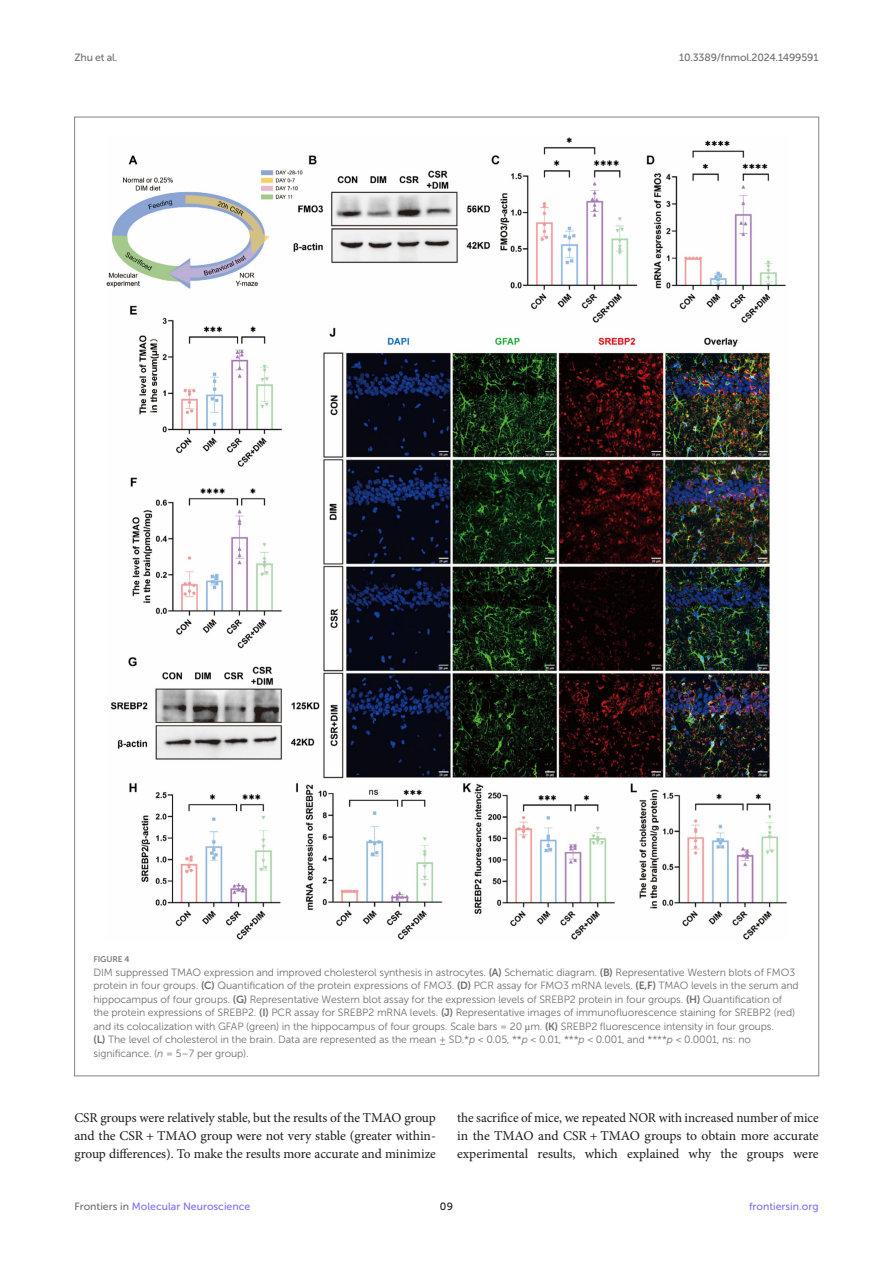
<style>
.page{position:relative;width:893px;height:1263px;background:#fff}
.page>*{position:absolute;margin:0;border:0;box-sizing:border-box;transform-origin:0 0}
.TEXT{font:13.5px/18px "Minion Pro";letter-spacing:-.005em;color:#1b1c1b;text-align:justify}
.FIG_LEG{font:10.5px/13.5px "Museo Sans 300";letter-spacing:-.01em;color:#706f70}
.t1{font:10.5px "Museo Sans 500";color:#856df0}
.t2{font:10.5px "Museo Sans 500";letter-spacing:-.015em;color:#706f70}
.t3{font:10.5px "Museo Sans 500";color:#1b1c1b}
.FIG_HD{font:8.25px "Museo Sans 700";letter-spacing:-.01em;color:#7e7f7f}
.s1{font-family:"Museo Sans 700"}
.s2{font-family:"STIX General"}
.s3{font-style:italic}
.s4{color:#706f70}
</style>
<div class="page">
<img style="left:106px;top:137px;width:681px;height:803px">
<p class="t2" style="left:74px;top:51px;width:45px">Zhu et al.</p>
<p class="t2" style="left:679px;top:51px;width:141px">10.3389/fnmol.2024.1499591</p>
<p class="FIG_HD" style="left:94px;top:955px;width:37px">FIGURE 4</p>
<p class="FIG_LEG" style="left:94px;top:966px;width:707px">DIM suppressed TMAO expression and improved cholesterol synthesis in astrocytes. <span class="s1">(A)</span> Schematic diagram. <span class="s1">(B)</span> Representative Western blots of FMO3 protein in four groups. <span class="s1">(C)</span> Quantification of the protein expressions of FMO3. <span class="s1">(D)</span> PCR assay for FMO3 mRNA levels. <span class="s1">(E,F)</span> TMAO levels in the serum and hippocampus of four groups. <span class="s1">(G)</span> Representative Western blot assay for the expression levels of SREBP2 protein in four groups. <span class="s1">(H)</span> Quantification of the protein expressions of SREBP2. <span class="s1">(I)</span> PCR assay for SREBP2 mRNA levels. <span class="s1">(J)</span> Representative images of immunofluorescence staining for SREBP2 (red) and its colocalization with GFAP (green) in the hippocampus of four groups. Scale bars = 20 <span class="s2">μ</span>m. <span class="s1">(K)</span> SREBP2 fluorescence intensity in four groups.<br><span class="s1">(L)</span> The level of cholesterol in the brain. Data are represented as the mean ± SD.*<span class="s3">p</span> &lt; 0.05, **<span class="s3">p</span> &lt; 0.01, ***<span class="s3">p</span> &lt; 0.001, and ****<span class="s3">p</span> &lt; 0.0001, ns: no significance. (<span class="s3">n</span> = 5–7 per group).</p>
<p class="TEXT" style="left:74px;top:1109px;width:363px">CSR groups were relatively stable, but the results of the TMAO group and the CSR + TMAO group were not very stable (greater within&shy;group differences). To make the results more accurate and minimize</p>
<p class="TEXT" style="left:457px;top:1109px;width:363px">the sacrifice of mice, we repeated NOR with increased number of mice in the TMAO and CSR + TMAO groups to obtain more accurate experimental results, which explained why the groups were</p>
<p class="t1" style="left:74px;top:1200px;width:177px"><span class="s4">Frontiers in</span> Molecular Neuroscience</p>
<p class="t3" style="left:440px;top:1200px;width:15px">09</p>
<p class="t1" style="left:749px;top:1200px;width:71px">frontiersin.org</p>
</div>
